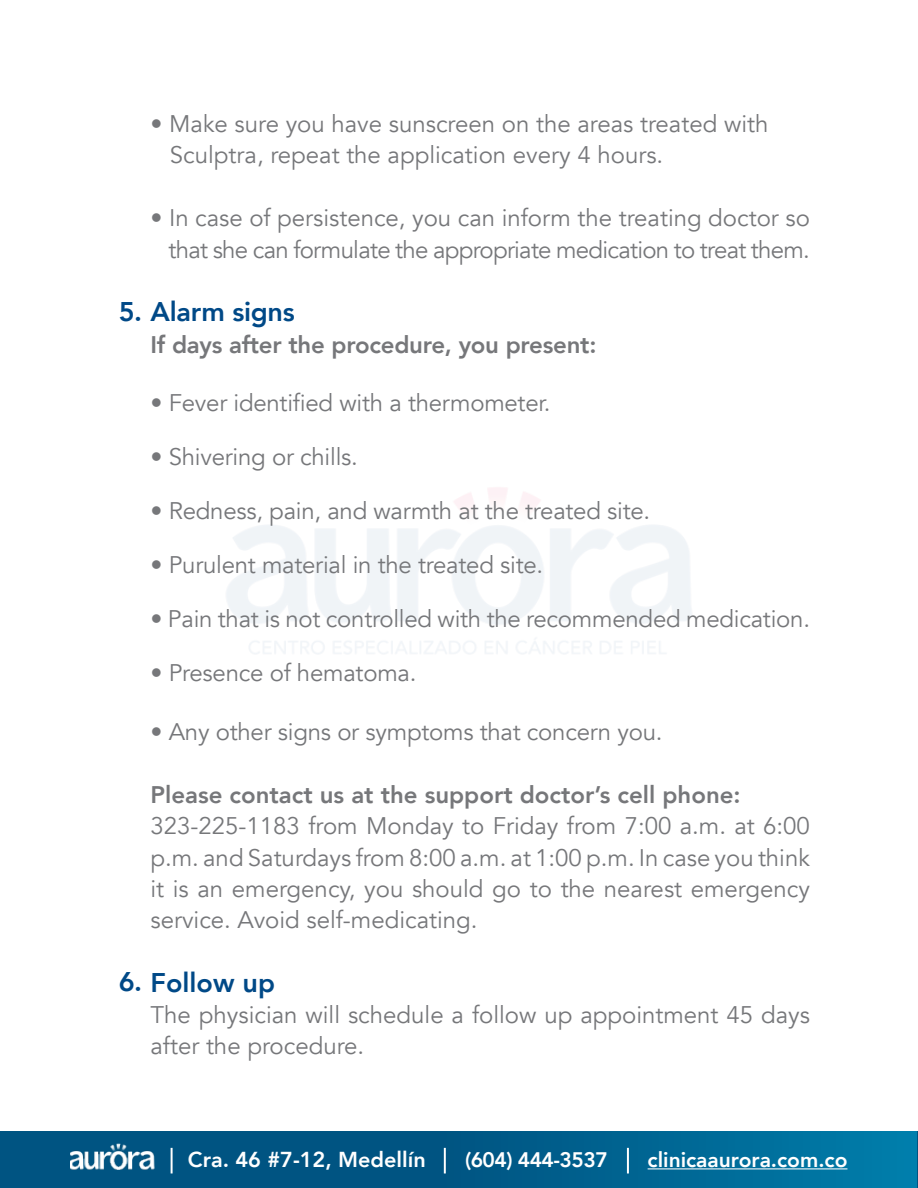
<style>
.page{position:relative;width:918px;height:1188px;background:#fff}
.page>*{position:absolute;margin:0;border:0;box-sizing:border-box;transform-origin:0 0}
.t1{font:800 27px "Avenir";letter-spacing:-.005em;color:#004987}
.t2{font:24px/31.5px "Avenir";letter-spacing:-.01em;color:#76777a}
.t3{font:24px/31.5px "Avenir";letter-spacing:-.03em;color:#76777a;text-align:right}
.t4{font:800 24px "Avenir";color:#76777a}
.t5{font:800 21.6px "Avenir";color:#fff}
.t6{font:800 21px "Avenir";color:#fff}
.t7{font:800 21px "Avenir";letter-spacing:-.025em;color:#fff}
</style>
<div class="page">
<div style="left:0;top:1131px;width:918px;height:57px;background:linear-gradient(to right,#004978,#0275a2)"></div>
<hr style="left:917px;top:1131px;width:1px;height:57px;background:#005482">
<hr style="left:627px;top:1148px;width:2px;height:25px;background:#fff">
<hr style="left:444px;top:1148px;width:2px;height:25px;background:#fff">
<hr style="left:171px;top:1148px;width:2px;height:25px;background:#fff">
<img style="left:71px;top:1143px;width:85px;height:27px">
<hr style="left:648px;top:1168px;width:199px;height:1px;background:#fff">
<p class="t2" style="left:170px;top:108px;width:600px;text-indent:-19px">• Make sure you have sunscreen on the areas treated with<br>Sculptra, repeat the application every 4 hours.</p>
<p class="t3" style="left:151px;top:203px;width:661px">• In case of persistence, you can inform the treating doctor so that she can formulate the appropriate medication to treat them.</p>
<p class="t1" style="left:119px;top:291px;width:178px">5. Alarm signs</p>
<p class="t4" style="left:151px;top:325px;width:447px">If days after the procedure, you present:</p>
<p class="t2" style="left:151px;top:387px;width:402px">• Fever identified with a thermometer.</p>
<p class="t2" style="left:151px;top:441px;width:209px">• Shivering or chills.</p>
<p class="t2" style="left:151px;top:495px;width:501px">• Redness, pain, and warmth at the treated site.</p>
<p class="t2" style="left:151px;top:549px;width:394px">• Purulent material in the treated site.</p>
<p class="t2" style="left:151px;top:603px;width:661px">• Pain that is not controlled with the recommended medication.</p>
<p class="t2" style="left:151px;top:657px;width:267px">• Presence of hematoma.</p>
<p class="t2" style="left:151px;top:716px;width:514px">• Any other signs or symptoms that concern you.</p>
<p class="t4" style="left:151px;top:776px;width:592px">Please contact us at the support doctor’s cell phone:</p>
<p class="t2" style="left:151px;top:810px;width:661px;text-align:justify">323-225-1183 from Monday to Friday from 7:00 a.m. at 6:00 p.m. and Saturdays from 8:00 a.m. at 1:00 p.m. In case you think it is an emergency, you should go to the nearest emergency service. Avoid self-medicating.</p>
<p class="t1" style="left:119px;top:961px;width:158px">6. Follow up</p>
<p class="t2" style="left:151px;top:999px;width:661px">The physician will schedule a follow up appointment 45 days after the procedure.</p>
<p class="t5" style="left:188px;top:1143px;width:239px">Cra. 46 #7-12, Medellín</p>
<p class="t7" style="left:465px;top:1144px;width:144px">(604) 444-3537</p>
<p class="t6" style="left:648px;top:1144px;width:201px">clinicaaurora.com.co</p>
</div>
